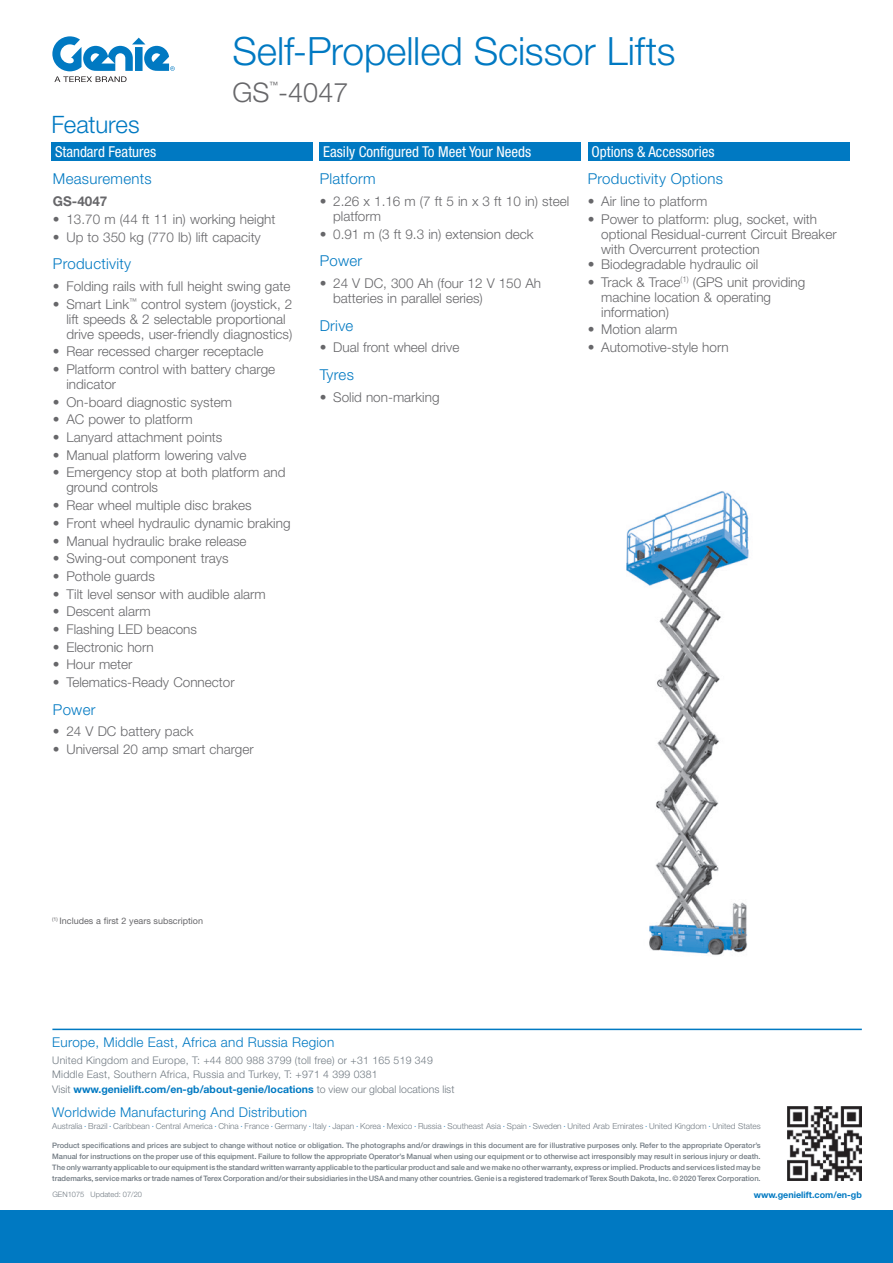
<style>
.page{position:relative;width:893px;height:1263px;background:#fff}
.page>*{position:absolute;margin:0;border:0;box-sizing:border-box;transform-origin:0 0}
.t1{font:300 39px "Helvetica Neue LT Std";letter-spacing:-.005em;color:#0079c2}
.t2{font:300 27px "Helvetica Neue LT Std";color:#67676a}
.t3{font:300 24px "Helvetica Neue LT Std";letter-spacing:-.01em;color:#0079c2}
.t4{font:300 15px "Helvetica Neue LT Std";letter-spacing:.02em;color:#0079c2}
.t5{font:condensed 15px "Helvetica Neue LT Std";color:#fff}
.t6{font:300 13.5px/15px "Helvetica Neue LT Std";color:#67676a}
.t7{font:300 13.5px "Helvetica Neue LT Std";letter-spacing:.02em;color:#0079c2}
.t8{font:700 13.5px "Helvetica Neue LT Std";color:#67676a}
.t9{font:300 10.5px/14.5px "Helvetica Neue LT Std";letter-spacing:.02em;color:#717a82}
.t10{font:9px "Helvetica Neue LT Std";color:#67676a}
.t11{font:700 9px "Helvetica Neue LT Std";color:#0079c2}
.t12{font:condensed 8.7px "Helvetica Neue LT Std";color:#67676a}
.t13{font:300 8.25px "Helvetica Neue LT Std";color:#717a82}
.t14{font:500 7.5px/10.8px "Helvetica Neue LT Std";color:#717a82;text-align:justify}
.t15{font:300 7.5px "Helvetica Neue LT Std";color:#717a82}
.s1{font-weight:700;color:#0079c2}
.s2{color:#0079c2}
</style>
<div class="page">
<div style="left:51px;top:142px;width:262px;height:19px;background:#0079c2"></div>
<div style="left:320px;top:142px;width:261px;height:19px;background:#0079c2"></div>
<div style="left:588px;top:142px;width:261px;height:19px;background:#0079c2"></div>
<svg style="left:52px;top:36px;width:123px;height:46px"></svg>
<img style="left:626px;top:491px;width:123px;height:465px">
<div style="left:0;top:1210px;width:893px;height:53px;background:#0079c2"></div>
<img style="left:787px;top:1106px;width:75px;height:75px">
<hr style="left:52px;top:1029px;width:810px;height:1px;background:#0079c2">
<h1 class="t1" style="left:233px;top:27px;width:444px">Self-Propelled Scissor Lifts</h1>
<h3 class="t3" style="left:51px;top:110px;width:90px">Features</h3>
<p class="t12" style="left:270px;top:80px;width:10px">™</p>
<h2 class="t2" style="left:233px;top:76px;width:117px">GS -4047</h2>
<p class="t5" style="left:55px;top:143px;width:103px">Standard Features</p>
<p class="t5" style="left:323px;top:143px;width:209px">Easily Configured To Meet Your Needs</p>
<p class="t5" style="left:591px;top:143px;width:124px">Options &amp; Accessories</p>
<p class="t4" style="left:588px;top:170px;width:137px">Productivity Options</p>
<p class="t6" style="left:588px;top:194px;width:121px">• Air line to platform</p>
<p class="t6" style="left:601px;top:211px;width:237px;text-indent:-14px">• Power to platform: plug, socket, with optional Residual-current Circuit Breaker with Overcurrent protection</p>
<p class="t6" style="left:588px;top:256px;width:172px">• Biodegradable hydraulic oil</p>
<p class="t6" style="left:601px;top:274px;width:206px;text-indent:-13px">• Track &amp; Trace<sup>(1)</sup> (GPS unit providing machine location &amp; operating information)</p>
<p class="t6" style="left:588px;top:322px;width:91px">• Motion alarm</p>
<p class="t6" style="left:588px;top:339px;width:143px">• Automotive-style horn</p>
<p class="t4" style="left:53px;top:170px;width:100px">Measurements</p>
<p class="t8" style="left:53px;top:193px;width:56px">GS-4047</p>
<p class="t6" style="left:53px;top:211px;width:224px">• 13.70 m (44 ft 11 in) working height</p>
<p class="t6" style="left:53px;top:229px;width:209px">• Up to 350 kg (770 lb) lift capacity</p>
<p class="t4" style="left:53px;top:255px;width:80px">Productivity</p>
<p class="t6" style="left:53px;top:278px;width:239px">• Folding rails with full height swing gate</p>
<p class="t6" style="left:66px;top:296px;width:227px;text-indent:-13px">• Smart Link<sup>™</sup> control system (joystick, 2 lift speeds &amp; 2 selectable proportional drive speeds, user-friendly diagnostics)</p>
<p class="t6" style="left:53px;top:344px;width:212px">• Rear recessed charger receptacle</p>
<p class="t6" style="left:66px;top:361px;width:210px;text-indent:-14px">• Platform control with battery charge indicator</p>
<p class="t6" style="left:53px;top:394px;width:181px">• On-board diagnostic system</p>
<p class="t6" style="left:53px;top:412px;width:141px">• AC power to platform</p>
<p class="t6" style="left:53px;top:429px;width:171px">• Lanyard attachment points</p>
<p class="t6" style="left:53px;top:447px;width:195px">• Manual platform lowering valve</p>
<p class="t6" style="left:66px;top:465px;width:221px;text-indent:-14px">• Emergency stop at both platform and ground controls</p>
<p class="t6" style="left:53px;top:497px;width:200px">• Rear wheel multiple disc brakes</p>
<p class="t6" style="left:53px;top:515px;width:239px">• Front wheel hydraulic dynamic braking</p>
<p class="t6" style="left:53px;top:533px;width:195px">• Manual hydraulic brake release</p>
<p class="t6" style="left:53px;top:551px;width:177px">• Swing-out component trays</p>
<p class="t6" style="left:53px;top:568px;width:103px">• Pothole guards</p>
<p class="t6" style="left:53px;top:586px;width:214px">• Tilt level sensor with audible alarm</p>
<p class="t6" style="left:53px;top:604px;width:99px">• Descent alarm</p>
<p class="t6" style="left:53px;top:621px;width:146px">• Flashing LED beacons</p>
<p class="t6" style="left:53px;top:639px;width:102px">• Electronic horn</p>
<p class="t6" style="left:53px;top:657px;width:81px">• Hour meter</p>
<p class="t6" style="left:53px;top:674px;width:183px">• Telematics-Ready Connector</p>
<p class="t4" style="left:53px;top:700px;width:44px">Power</p>
<p class="t6" style="left:53px;top:724px;width:142px">• 24 V DC battery pack</p>
<p class="t6" style="left:53px;top:741px;width:202px">• Universal 20 amp smart charger</p>
<p class="t4" style="left:320px;top:170px;width:57px">Platform</p>
<p class="t6" style="left:333px;top:194px;width:237px;text-indent:-14px">• 2.26 x 1.16 m (7 ft 5 in x 3 ft 10 in) steel platform</p>
<p class="t6" style="left:320px;top:226px;width:215px">• 0.91 m (3 ft 9.3 in) extension deck</p>
<p class="t4" style="left:320px;top:252px;width:44px">Power</p>
<p class="t6" style="left:333px;top:275px;width:210px;text-indent:-14px">• 24 V DC, 300 Ah (four 12 V 150 Ah batteries in parallel series)</p>
<p class="t4" style="left:320px;top:316px;width:35px">Drive</p>
<p class="t6" style="left:320px;top:340px;width:141px">• Dual front wheel drive</p>
<p class="t4" style="left:320px;top:365px;width:36px">Tyres</p>
<p class="t6" style="left:320px;top:389px;width:121px">• Solid non-marking</p>
<p class="t10" style="left:52px;top:915px;width:152px"><sup>(1)</sup> Includes a first 2 years subscription</p>
<p class="t7" style="left:52px;top:1034px;width:283px">Europe, Middle East, Africa and Russia Region</p>
<p class="t9" style="left:52px;top:1053px;width:404px">United Kingdom and Europe, T: +44 800 988 3799 (toll free) or +31 165 519 349<br>Middle East, Southern Africa, Russia and Turkey, T: +971 4 399 0381<br>Visit <span class="s1">www.genielift.com/en-gb/about-genie/locations</span> to view our global locations list</p>
<p class="t7" style="left:52px;top:1103px;width:256px">Worldwide Manufacturing And Distribution</p>
<p class="t13" style="left:52px;top:1121px;width:710px">Australia <span class="s2">·</span> Brazil <span class="s2">·</span> Caribbean <span class="s2">·</span> Central America <span class="s2">·</span> China <span class="s2">·</span> France <span class="s2">·</span> Germany <span class="s2">·</span> Italy <span class="s2">·</span> Japan <span class="s2">·</span> Korea <span class="s2">·</span> Mexico <span class="s2">·</span> Russia <span class="s2">·</span> Southeast Asia <span class="s2">·</span> Spain <span class="s2">·</span> Sweden <span class="s2">·</span> United Arab Emirates <span class="s2">·</span> United Kingdom <span class="s2">·</span> United States</p>
<p class="t14" style="left:52px;top:1140px;width:710px">Product specifications and prices are subject to change without notice or obligation. The photographs and/or drawings in this document are for illustrative purposes only. Refer to the appropriate Operator’s Manual for instructions on the proper use of this equipment. Failure to follow the appropriate Operator’s Manual when using our equipment or to otherwise act irresponsibly may result in serious injury or death.<br>The only warranty applicable to our equipment is the standard written warranty applicable to the particular product and sale and we make no other warranty, express or implied. Products and services listed may be trademarks, service marks or trade names of Terex Corporation and/or their subsidiaries in the USA and many other countries. Genie is a registered trademark of Terex South Dakota, Inc. © 2020 Terex Corporation.</p>
<p class="t15" style="left:52px;top:1190px;width:91px">GEN1075 Updated: 07/20</p>
<p class="t11" style="left:754px;top:1190px;width:110px">www.genielift.com/en-gb</p>
</div>
